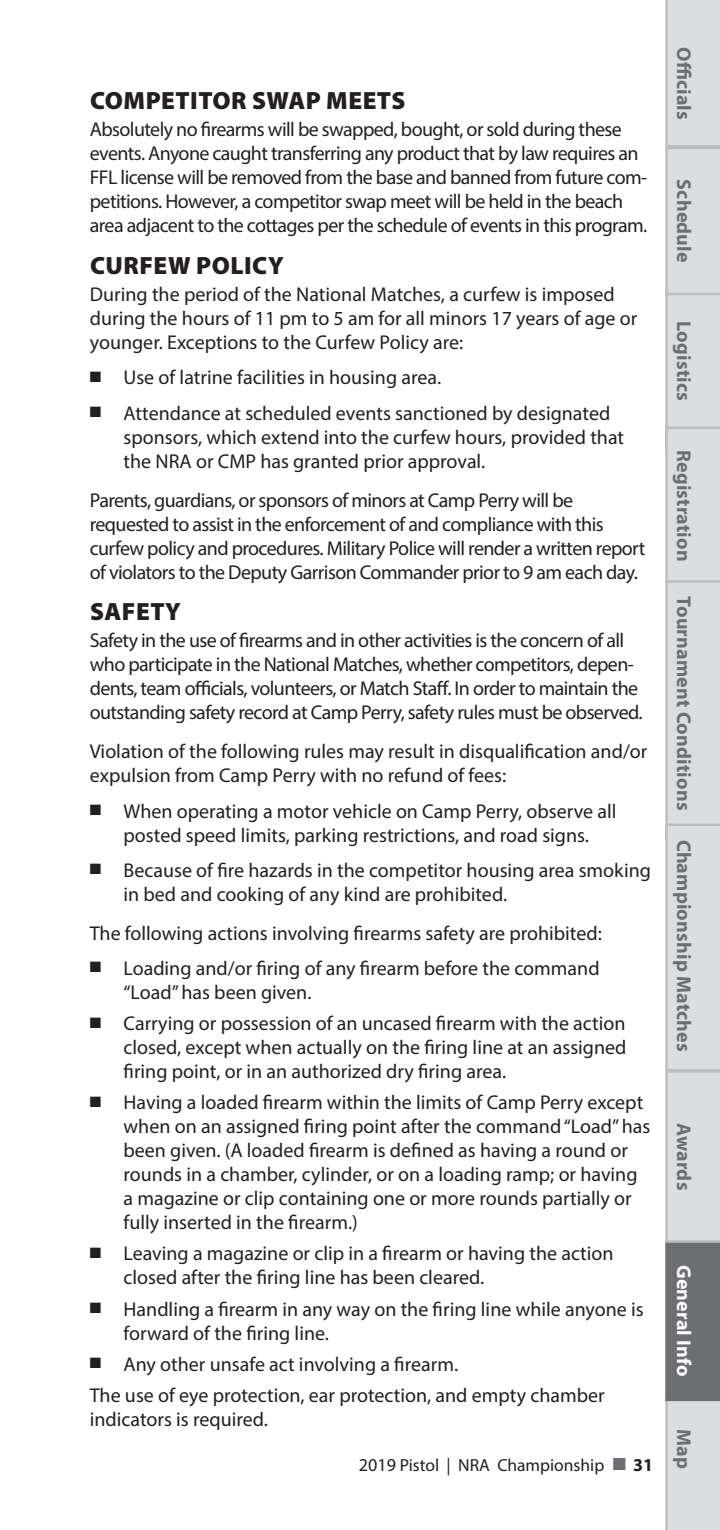
<style>
.page{position:relative;width:720px;height:1530px;background:#fff}
.page>*{position:absolute;margin:0;border:0;box-sizing:border-box;transform-origin:0 0}
.t1{font:900 25px "Myriad Pro";letter-spacing:.02em;color:#231f20}
.t2{font:20px/24px "Myriad Pro";color:#231f20}
.t3{font:20px/24px "Myriad Pro";letter-spacing:-.03em;color:#231f20}
.t4{font:700 20px "Myriad Pro";letter-spacing:.01em;color:#6d6e71}
.t5{font:700 20px "Myriad Pro";letter-spacing:.01em;color:#fff}
.t6{font:17.5px "Myriad Pro";color:#231f20}
.s1{font-size:18px}
.s2{color:#6d6e71}
.s3{font-weight:700;font-size:18px}
</style>
<div class="page">
<svg style="left:665px;top:0;width:55px;height:1530px;background:#cfd0d1"></svg>
<p class="t1" style="left:90px;top:84px;width:317px">COMPETITOR SWAP MEETS</p>
<p class="t3" style="left:90px;top:117px;width:559px">Absolutely no firearms will be swapped, bought, or sold during these events. Anyone caught transferring any product that by law requires an FFL license will be removed from the base and banned from future com&shy;petitions. However, a competitor swap meet will be held in the beach area adjacent to the cottages per the schedule of events in this program.</p>
<p class="t1" style="left:90px;top:248px;width:195px">CURFEW POLICY</p>
<p class="t2" style="left:90px;top:282px;width:549px">During the period of the National Matches, a curfew is imposed during the hours of 11 pm to 5 am for all minors 17 years of age or younger. Exceptions to the Curfew Policy are:</p>
<p class="t2" style="left:90px;top:365px;width:353px">■ Use of latrine facilities in housing area.</p>
<p class="t2" style="left:124px;top:401px;width:502px;text-indent:-34px">■ Attendance at scheduled events sanctioned by designated sponsors, which extend into the curfew hours, provided that the NRA or CMP has granted prior approval.</p>
<p class="t3" style="left:90px;top:488px;width:557px">Parents, guardians, or sponsors of minors at Camp Perry will be requested to assist in the enforcement of and compliance with this curfew policy and procedures. Military Police will render a written report of violators to the Deputy Garrison Commander prior to 9 am each day.</p>
<p class="t1" style="left:90px;top:595px;width:92px">SAFETY</p>
<p class="t3" style="left:90px;top:628px;width:554px">Safety in the use of firearms and in other activities is the concern of all who participate in the National Matches, whether competitors, depen&shy;dents, team officials, volunteers, or Match Staff. In order to maintain the outstanding safety record at Camp Perry, safety rules must be observed.</p>
<p class="t2" style="left:90px;top:739px;width:559px">Violation of the following rules may result in disqualification and/or expulsion from Camp Perry with no refund of fees:</p>
<p class="t2" style="left:90px;top:798px;width:528px;text-align:center">■ When operating a motor vehicle on Camp Perry, observe all posted speed limits, parking restrictions, and road signs.</p>
<p class="t2" style="left:124px;top:858px;width:529px;text-indent:-34px">■ Because of fire hazards in the competitor housing area smoking in bed and cooking of any kind are prohibited.</p>
<p class="t2" style="left:90px;top:921px;width:514px">The following actions involving firearms safety are prohibited:</p>
<p class="t2" style="left:124px;top:956px;width:478px;text-indent:-34px">■ Loading and/or firing of any firearm before the command “Load” has been given.</p>
<p class="t2" style="left:124px;top:1011px;width:504px;text-align:justify;text-indent:-34px">■ Carrying or possession of an uncased firearm with the action closed, except when actually on the firing line at an assigned firing point, or in an authorized dry firing area.</p>
<p class="t2" style="left:124px;top:1090px;width:528px;text-indent:-34px">■ Having a loaded firearm within the limits of Camp Perry except when on an assigned firing point after the command “Load” has been given. (A loaded firearm is defined as having a round or rounds in a chamber, cylinder, or on a loading ramp; or having a magazine or clip containing one or more rounds partially or fully inserted in the firearm.)</p>
<p class="t2" style="left:124px;top:1241px;width:492px;text-indent:-34px">■ Leaving a magazine or clip in a firearm or having the action closed after the firing line has been cleared.</p>
<p class="t2" style="left:124px;top:1297px;width:522px;text-indent:-34px">■ Handling a firearm in any way on the firing line while anyone is forward of the firing line.</p>
<p class="t2" style="left:90px;top:1348px;width:516px;line-height:31.2px">■ Any other unsafe act involving a firearm.<br>The use of eye protection, ear protection, and empty chamber</p>
<p class="t2" style="left:90px;top:1407px;width:180px">indicators is required.</p>
<p class="t6" style="left:359px;top:1454px;width:296px"><span class="s1">2019</span> Pistol | NRA Championship <span class="s2">■</span> <span class="s3">31</span></p>
<p class="t4" style="left:697px;top:47px;width:74px;rotate:90deg">Officials</p>
<p class="t4" style="left:697px;top:179px;width:85px;rotate:90deg">Schedule</p>
<p class="t4" style="left:697px;top:321px;width:81px;rotate:90deg">Logistics</p>
<p class="t4" style="left:697px;top:450px;width:113px;rotate:90deg">Registration</p>
<p class="t4" style="left:697px;top:596px;width:216px;rotate:90deg">Tournament Conditions</p>
<p class="t4" style="left:697px;top:840px;width:214px;rotate:90deg">Championship Matches</p>
<p class="t4" style="left:697px;top:1123px;width:69px;rotate:90deg">Awards</p>
<p class="t5" style="left:697px;top:1265px;width:113px;rotate:90deg">General Info</p>
<p class="t4" style="left:697px;top:1429px;width:41px;rotate:90deg">Map</p>
</div>
